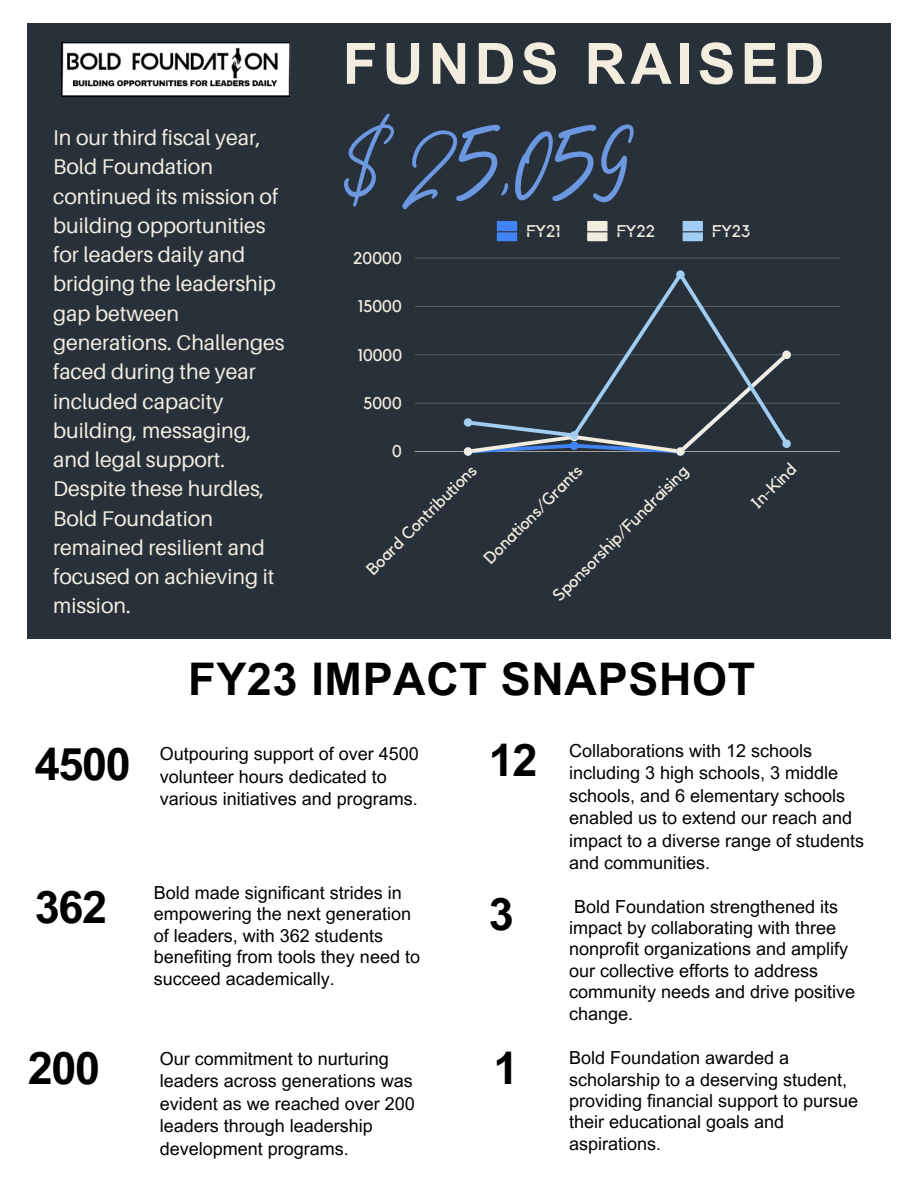
<style>
.page{position:relative;width:918px;height:1188px;background:#fff}
.page>*{position:absolute;margin:0;border:0;box-sizing:border-box;transform-origin:0 0}
.t1{font:105.75px "Suluscript";color:#6c97e1}
.t2{font:700 57px "Arial MT Pro";letter-spacing:.085em;color:#f3ede0}
.t3{font:700 45px "Arial MT Pro";letter-spacing:.015em;color:#000}
.t4{font:21.3px/29.2px "Aileron";color:#f3ede0}
.t5{font:18px/21.3px "Arial MT Pro";color:#000}
.t6{font:16.95px "Kollektif";color:#f3ede0}
</style>
<div class="page">
<div style="left:28px;top:23px;width:862px;height:616px;background:#283139"></div>
<svg style="left:497px;top:221px;width:20px;height:20px"></svg>
<svg style="left:587px;top:221px;width:21px;height:20px"></svg>
<svg style="left:683px;top:221px;width:20px;height:20px"></svg>
<hr style="left:415px;top:451px;width:425px;height:1px;background:#f3ede0">
<hr style="left:415px;top:403px;width:425px;height:1px;background:#f3ede0">
<hr style="left:415px;top:354px;width:425px;height:1px;background:#f3ede0">
<hr style="left:415px;top:306px;width:425px;height:1px;background:#f3ede0">
<hr style="left:415px;top:258px;width:425px;height:1px;background:#f3ede0">
<svg style="left:464px;top:270px;width:328px;height:186px"></svg>
<hr style="left:343px;top:231px;width:456px;height:1px;background:#283139">
<img style="left:62px;top:42px;width:228px;height:54px">
<h1 class="t4" style="left:53px;top:123px;width:233px">In our third fiscal year,<br>Bold Foundation continued its mission of building opportunities for leaders daily and bridging the leadership gap between generations. Challenges faced during the year included capacity building, messaging, and legal support.<br>Despite these hurdles,<br>Bold Foundation remained resilient and focused on achieving it mission.</h1>
<h3 class="t2" style="left:343px;top:42px;width:483px">FUNDS RAISED</h3>
<p class="t1" style="left:339px;top:93px;width:301px">$25,059</p>
<p class="t6" style="left:353px;top:250px;width:50px">20000</p>
<p class="t6" style="left:358px;top:299px;width:45px">15000</p>
<p class="t6" style="left:358px;top:347px;width:46px">10000</p>
<p class="t6" style="left:363px;top:395px;width:40px">5000</p>
<p class="t6" style="left:392px;top:444px;width:11px">0</p>
<p class="t6" style="left:526px;top:223px;width:36px">FY21</p>
<p class="t6" style="left:617px;top:223px;width:40px">FY22</p>
<p class="t6" style="left:712px;top:223px;width:40px">FY23</p>
<p class="t6" style="left:550px;top:592px;width:185px;rotate:-45deg">Sponsorship/Fundraising</p>
<p class="t6" style="left:748px;top:500px;width:58px;rotate:-45deg">In-Kind</p>
<p class="t6" style="left:364px;top:566px;width:149px;rotate:-45deg">Board Contributions</p>
<p class="t6" style="left:481px;top:555px;width:133px;rotate:-45deg">Donations/Grants</p>
<h2 class="t3" style="left:188px;top:662px;width:569px">FY23 IMPACT SNAPSHOT</h2>
<h4 class="t3" style="left:35px;top:747px;width:98px">4500</h4>
<p class="t5" style="left:160px;top:745px;width:261px;line-height:22.5px">Outpouring support of over 4500 volunteer hours dedicated to various initiatives and programs.</p>
<p class="t3" style="left:35px;top:890px;width:74px">362</p>
<h4 class="t5" style="left:154px;top:884px;width:268px">Bold made significant strides in empowering the next generation of leaders, with 362 students benefiting from tools they need to succeed academically.</h4>
<h4 class="t3" style="left:489px;top:744px;width:50px">12</h4>
<p class="t5" style="left:569px;top:741px;width:297px;line-height:22.5px">Collaborations with 12 schools including 3 high schools, 3 middle schools, and 6 elementary schools enabled us to extend our reach and impact to a diverse range of students and communities.</p>
<p class="t5" style="left:569px;top:898px;width:288px">Bold Foundation strengthened its impact by collaborating with three nonprofit organizations and amplify our collective efforts to address community needs and drive positive change.</p>
<p class="t3" style="left:489px;top:898px;width:27px">3</p>
<p class="t5" style="left:160px;top:1049px;width:257px;line-height:22.5px">Our commitment to nurturing leaders across generations was evident as we reached over 200 leaders through leadership development programs.</p>
<p class="t3" style="left:28px;top:1052px;width:74px">200</p>
<p class="t3" style="left:494px;top:1052px;width:27px">1</p>
<p class="t5" style="left:569px;top:1049px;width:291px">Bold Foundation awarded a scholarship to a deserving student, providing financial support to pursue their educational goals and aspirations.</p>
</div>
